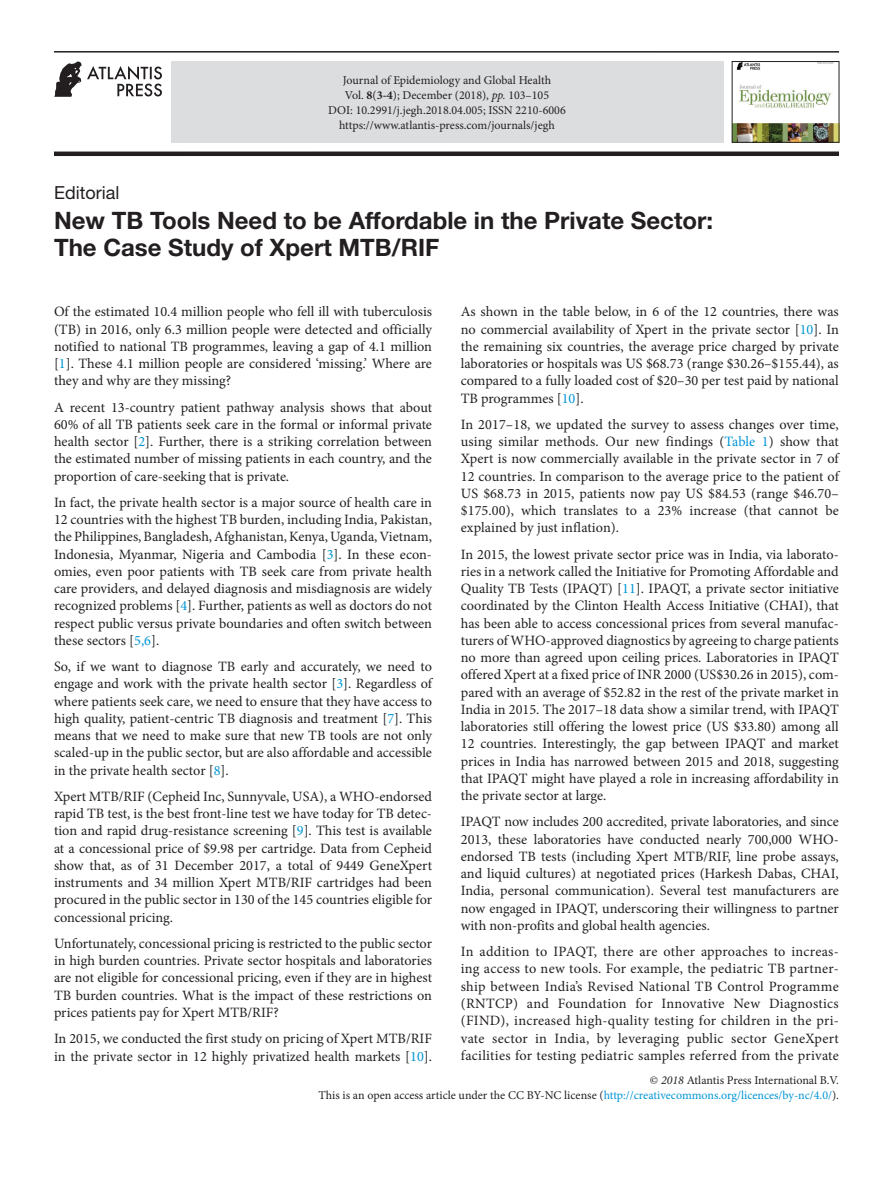
<style>
.page{position:relative;width:893px;height:1191px;background:#fff}
.page>*{position:absolute;margin:0;border:0;box-sizing:border-box;transform-origin:0 0}
.article_title{font:700 24px/27px "Helvetica Neue LT Std";color:#231f20}
.article_type{font:18px "Helvetica Neue LT Std";color:#231f20}
.para-2{font:14.25px/17.2px "Minion Pro";color:#231f20;text-align:justify}
.para-1{font:14.25px/17.2px "Minion Pro";letter-spacing:-.005em;color:#231f20;text-align:justify}
.copyright{font:12px/15px "Minion Pro";color:#231f20}
.s1{font-weight:700}
.s2{font-style:italic}
.s3{color:#0095d5}
</style>
<div class="page">
<hr style="left:54px;top:51px;width:785px;height:2px;background:#231f20">
<div style="left:54px;top:151px;width:785px;height:5px;background:#231f20"></div>
<svg style="left:54px;top:61px;width:108px;height:36px"></svg>
<div style="left:171px;top:62px;width:552px;height:81px;background:#dcdddf"></div>
<img style="left:734px;top:63px;width:103px;height:77px">
<div style="left:732px;top:61px;width:107px;height:81px;border:1px solid #231f20"></div>
<p class="copyright" style="left:343px;top:73px;width:210px">Journal of Epidemiology and Global Health<br>Vol. <span class="s1">8</span>(<span class="s1">3-4</span>); December (2018), <span class="s2">pp.</span> 103–105</p>
<p class="copyright" style="left:328px;top:103px;width:239px;text-align:center">DOI: 10.2991/j.jegh.2018.04.005; ISSN 2210-6006 https://www.atlantis-press.com/journals/jegh</p>
<p class="article_type" style="left:54px;top:182px;width:67px">Editorial</p>
<p class="article_title" style="left:54px;top:206px;width:661px">New TB Tools Need to be Affordable in the Private Sector:<br>The Case Study of Xpert MTB/RIF</p>
<p class="para-1" style="left:54px;top:303px;width:380px">Of the estimated 10.4 million people who fell ill with tuberculosis (TB) in 2016, only 6.3 million people were detected and officially notified to national TB programmes, leaving a gap of 4.1 million [<span class="s3">1</span>]. These 4.1 million people are considered ‘missing.’ Where are they and why are they missing?</p>
<p class="para-2" style="left:54px;top:398px;width:380px">A recent 13-country patient pathway analysis shows that about 60% of all TB patients seek care in the formal or informal private health sector [<span class="s3">2</span>]. Further, there is a striking correlation between the estimated number of missing patients in each country, and the proportion of care-seeking that is private.</p>
<p class="para-2" style="left:54px;top:494px;width:380px">In fact, the private health sector is a major source of health care in 12 countries with the highest TB burden, including India, Pakistan, the Philippines, Bangladesh, Afghanistan, Kenya, Uganda, Vietnam, Indonesia, Myanmar, Nigeria and Cambodia [<span class="s3">3</span>]. In these econ&shy;omies, even poor patients with TB seek care from private health care providers, and delayed diagnosis and misdiagnosis are widely recognized problems [<span class="s3">4</span>]. Further, patients as well as doctors do not respect public versus private boundaries and often switch between these sectors [<span class="s3">5,6</span>].</p>
<p class="para-2" style="left:54px;top:658px;width:380px">So, if we want to diagnose TB early and accurately, we need to engage and work with the private health sector [<span class="s3">3</span>]. Regardless of where patients seek care, we need to ensure that they have access to high quality, patient-centric TB diagnosis and treatment [<span class="s3">7</span>]. This means that we need to make sure that new TB tools are not only scaled-up in the public sector, but are also affordable and accessible in the private health sector [<span class="s3">8</span>].</p>
<p class="para-2" style="left:54px;top:788px;width:380px">Xpert MTB/RIF (Cepheid Inc, Sunnyvale, USA), a WHO-endorsed rapid TB test, is the best front-line test we have today for TB detec&shy;tion and rapid drug-resistance screening [<span class="s3">9</span>]. This test is available at a concessional price of $9.98 per cartridge. Data from Cepheid show that, as of 31 December 2017, a total of 9449 GeneXpert instruments and 34 million Xpert MTB/RIF cartridges had been procured in the public sector in 130 of the 145 countries eligible for concessional pricing.</p>
<p class="para-2" style="left:54px;top:935px;width:380px">Unfortunately, concessional pricing is restricted to the public sector in high burden countries. Private sector hospitals and laboratories are not eligible for concessional pricing, even if they are in highest TB burden countries. What is the impact of these restrictions on prices patients pay for Xpert MTB/RIF?</p>
<p class="para-2" style="left:54px;top:1030px;width:379px">In 2015, we conducted the first study on pricing of Xpert MTB/RIF in the private sector in 12 highly privatized health markets [<span class="s3">10</span>].</p>
<p class="para-2" style="left:461px;top:303px;width:380px">As shown in the table below, in 6 of the 12 countries, there was no commercial availability of Xpert in the private sector [<span class="s3">10</span>]. In the remaining six countries, the average price charged by private laboratories or hospitals was US $68.73 (range $30.26–$155.44), as compared to a fully loaded cost of $20–30 per test paid by national TB programmes [<span class="s3">10</span>].</p>
<p class="para-2" style="left:461px;top:416px;width:380px">In 2017–18, we updated the survey to assess changes over time, using similar methods. Our new findings (<span class="s3">Table 1</span>) show that Xpert is now commercially available in the private sector in 7 of 12 countries. In comparison to the average price to the patient of US $68.73 in 2015, patients now pay US $84.53 (range $46.70– $175.00), which translates to a 23% increase (that cannot be explained by just inflation).</p>
<p class="para-2" style="left:461px;top:545px;width:380px">In 2015, the lowest private sector price was in India, via laborato&shy;ries in a network called the Initiative for Promoting Affordable and Quality TB Tests (IPAQT) [<span class="s3">11</span>]. IPAQT, a private sector initiative coordinated by the Clinton Health Access Initiative (CHAI), that has been able to access concessional prices from several manufac&shy;turers of WHO-approved diagnostics by agreeing to charge patients no more than agreed upon ceiling prices. Laboratories in IPAQT offered Xpert at a fixed price of INR 2000 (US$30.26 in 2015), com&shy;pared with an average of $52.82 in the rest of the private market in India in 2015. The 2017–18 data show a similar trend, with IPAQT laboratories still offering the lowest price (US $33.80) among all 12 countries. Interestingly, the gap between IPAQT and market prices in India has narrowed between 2015 and 2018, suggesting that IPAQT might have played a role in increasing affordability in the private sector at large.</p>
<p class="para-2" style="left:461px;top:813px;width:380px">IPAQT now includes 200 accredited, private laboratories, and since 2013, these laboratories have conducted nearly 700,000 WHO&shy;endorsed TB tests (including Xpert MTB/RIF, line probe assays, and liquid cultures) at negotiated prices (Harkesh Dabas, CHAI, India, personal communication). Several test manufacturers are now engaged in IPAQT, underscoring their willingness to partner with non-profits and global health agencies.</p>
<p class="para-2" style="left:461px;top:943px;width:380px">In addition to IPAQT, there are other approaches to increas&shy;ing access to new tools. For example, the pediatric TB partner&shy;ship between India’s Revised National TB Control Programme (RNTCP) and Foundation for Innovative New Diagnostics (FIND), increased high-quality testing for children in the pri&shy;vate sector in India, by leveraging public sector GeneXpert facilities for testing pediatric samples referred from the private</p>
<p class="copyright" style="left:318px;top:1072px;width:522px;text-align:right">© <span class="s2">2018</span> Atlantis Press International B.V.<br>This is an open access article under the CC BY-NC license (<span class="s3">http://creativecommons.org/licences/by-nc/4.0/</span>).</p>
</div>
